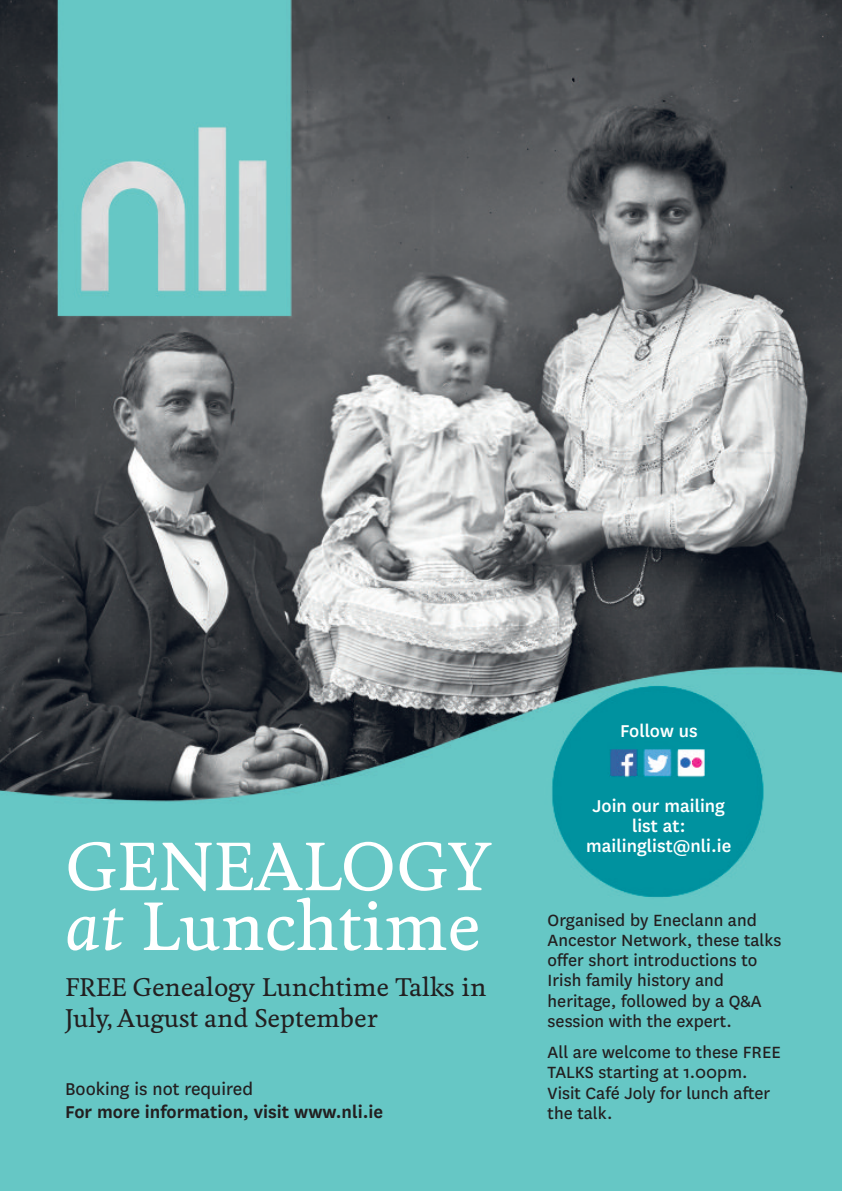
<style>
.page{position:relative;width:842px;height:1191px;background:#fff}
.page>*{position:absolute;margin:0;border:0;box-sizing:border-box;transform-origin:0 0}
.t1{font:500 64px/59.8px "Feijoa";color:#fff}
.t2{font:500 24px/31.8px "Feijoa";color:#231f20}
.t3{font:500 20px/20px "National";color:#fff;text-align:center}
.t4{font:600 20px "National";color:#231f20}
.t5{font:20px "National";color:#231f20}
.t6{font:19px/20.2px "National";color:#231f20}
.s1{font-style:italic}
</style>
<div class="page">
<img style="left:0;top:0;width:842px;height:1191px">
<h1 class="t1" style="left:65px;top:844px;width:428px">GENEALOGY <span class="s1">at</span> Lunchtime</h1>
<p class="t2" style="left:65px;top:973px;width:423px">FREE Genealogy Lunchtime Talks in<br>July, August and September</p>
<p class="t5" style="left:65px;top:1076px;width:190px">Booking is not required</p>
<p class="t4" style="left:65px;top:1099px;width:320px">For more information, visit www.nli.ie</p>
<p class="t3" style="left:620px;top:720px;width:79px">Follow us</p>
<p class="t3" style="left:586px;top:794px;width:147px">Join our mailing list at: mailinglist@nli.ie</p>
<p class="t6" style="left:548px;top:909px;width:235px">Organised by Eneclann and<br>Ancestor Network, these talks offer short introductions to<br>Irish family history and heritage, followed by a Q&amp;A session with the expert.</p>
<p class="t6" style="left:548px;top:1041px;width:235px">All are welcome to these FREE<br>TALKS starting at 1.00pm.<br>Visit Café Joly for lunch after the talk.</p>
</div>
